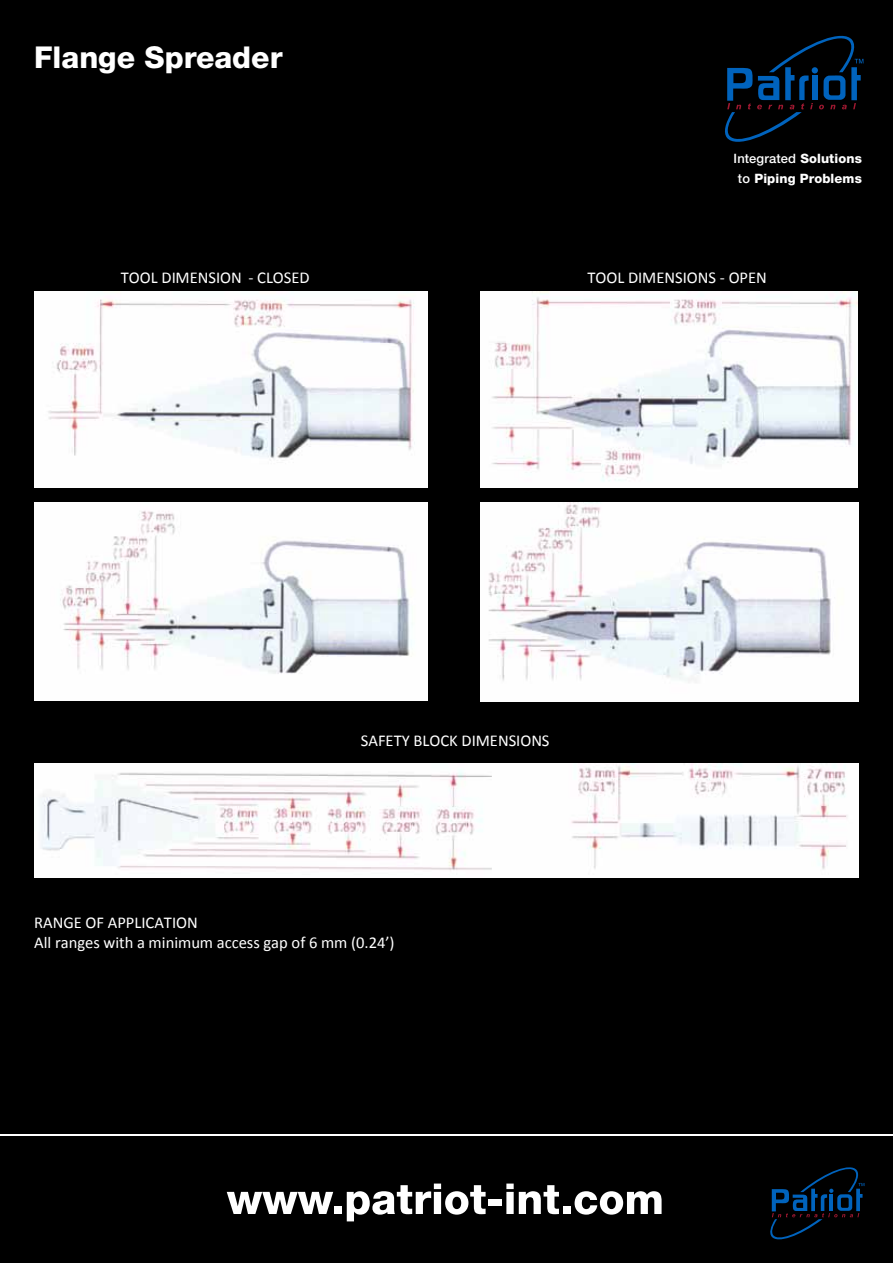
<style>
.page{position:relative;width:893px;height:1263px;background:#000}
.page>*{position:absolute;margin:0;border:0;box-sizing:border-box;transform-origin:0 0}
.t1{font:800 30.15px "Helvetica Neue";color:#fff}
.t2{font:16.5px/20.1px "Calibri";color:#fff}
.t3{font:800 12.9px/20.1px "Helvetica Neue";letter-spacing:.01em;color:#fff;text-align:center}
.s1{font-weight:500}
</style>
<div class="page">
<img style="left:34px;top:292px;width:393px;height:195px">
<img style="left:480px;top:292px;width:378px;height:195px">
<img style="left:34px;top:763px;width:825px;height:115px">
<img style="left:34px;top:502px;width:393px;height:199px">
<img style="left:480px;top:502px;width:378px;height:199px">
<hr style="left:0;top:1135px;width:893px;height:1px;background:#fff">
<svg style="left:227px;top:1192px;width:106px;height:22px"></svg>
<div style="left:334px;top:1206px;width:8px;height:8px;background:#fff"></div>
<svg style="left:347px;top:1183px;width:139px;height:38px"></svg>
<div style="left:488px;top:1199px;width:14px;height:6px;background:#fff"></div>
<svg style="left:506px;top:1183px;width:53px;height:31px"></svg>
<div style="left:562px;top:1206px;width:8px;height:8px;background:#fff"></div>
<svg style="left:575px;top:1191px;width:87px;height:23px"></svg>
<svg style="left:770px;top:1167px;width:94px;height:73px"></svg>
<svg style="left:725px;top:35px;width:138px;height:107px"></svg>
<h1 class="t1" style="left:34px;top:39px;width:250px">Flange Spreader</h1>
<p class="t3" style="left:734px;top:148px;width:130px"><span class="s1">Integrated</span> Solutions <span class="s1">to</span> Piping Problems</p>
<p class="t2" style="left:121px;top:267px;width:190px">TOOL DIMENSION - CLOSED</p>
<p class="t2" style="left:587px;top:267px;width:181px">TOOL DIMENSIONS - OPEN</p>
<p class="t2" style="left:361px;top:730px;width:190px">SAFETY BLOCK DIMENSIONS</p>
<p class="t2" style="left:34px;top:911px;width:362px">RANGE OF APPLICATION<br>All ranges with a minimum access gap of 6 mm (0.24’)</p>
</div>
